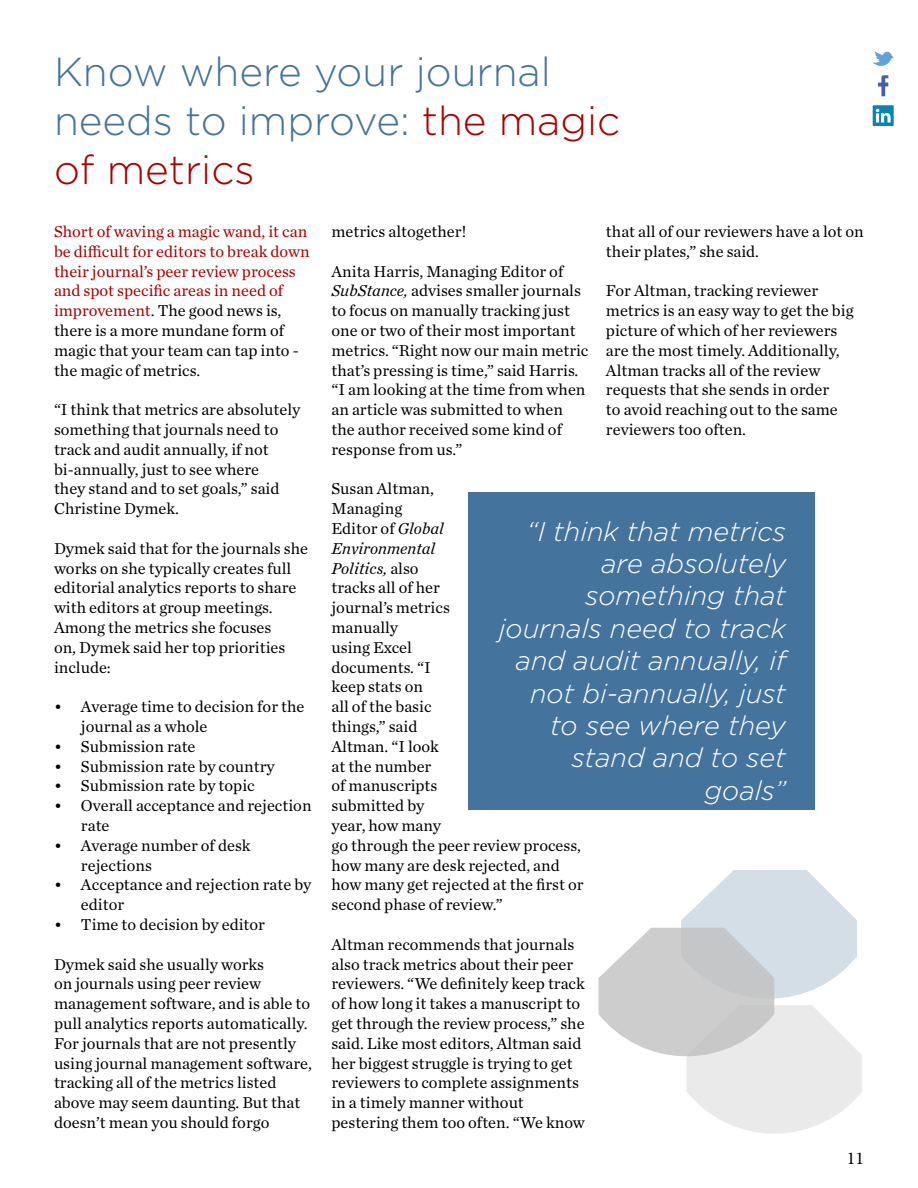
<style>
.page{position:relative;width:918px;height:1188px;background:#fff}
.page>*{position:absolute;margin:0;border:0;box-sizing:border-box;transform-origin:0 0}
.t1{font:300 40.5px/48.6px "Gotham";color:#44749d}
.t2{font:italic 300 27px/32.4px "Gotham";color:#fff;text-align:right}
.t3{font:18px "Minion Pro";color:#000}
.t4{font:16.5px/19.8px "Chronicle Text G1";color:#000}
.t5{font:16.5px/19.8px "Chronicle Text G1";color:#a80000}
.s1{color:#a80000}
.s2{color:#000}
.s3{font-style:italic}
</style>
<div class="page">
<svg style="left:873px;top:52px;width:21px;height:14px"></svg>
<svg style="left:878px;top:75px;width:10px;height:21px"></svg>
<svg style="left:873px;top:105px;width:21px;height:21px"></svg>
<div style="left:468px;top:493px;width:347px;height:317px;background:#44749d"></div>
<svg style="left:599px;top:870px;width:263px;height:264px"></svg>
<h1 class="t1" style="left:54px;top:47px;width:568px">Know where your journal needs to improve: <span class="s1">the magic of metrics</span></h1>
<p class="t5" style="left:54px;top:221px;width:257px">Short of waving a magic wand, it can be difficult for editors to break down their journal’s peer review process and spot specific areas in need of improvement<span class="s2">. The good news is, there is a more mundane form of magic that your team can tap into - the magic of metrics.</span></p>
<p class="t4" style="left:54px;top:399px;width:248px">“I think that metrics are absolutely something that journals need to track and audit annually, if not bi-annually, just to see where<br>they stand and to set goals,” said<br>Christine Dymek.</p>
<p class="t4" style="left:54px;top:537px;width:256px">Dymek said that for the journals she works on she typically creates full editorial analytics reports to share with editors at group meetings.<br>Among the metrics she focuses<br>on, Dymek said her top priorities include:</p>
<p class="t4" style="left:81px;top:696px;width:225px;text-indent:-27px">• Average time to decision for the journal as a whole</p>
<p class="t4" style="left:54px;top:735px;width:143px">• Submission rate</p>
<p class="t4" style="left:54px;top:755px;width:222px">• Submission rate by country</p>
<p class="t4" style="left:54px;top:775px;width:202px">• Submission rate by topic</p>
<p class="t4" style="left:81px;top:795px;width:232px;text-indent:-27px">• Overall acceptance and rejection rate</p>
<p class="t4" style="left:81px;top:834px;width:171px;text-indent:-27px">• Average number of desk rejections</p>
<p class="t4" style="left:81px;top:874px;width:232px;text-indent:-27px">• Acceptance and rejection rate by editor</p>
<p class="t4" style="left:54px;top:914px;width:213px">• Time to decision by editor</p>
<p class="t4" style="left:54px;top:953px;width:260px">Dymek said she usually works<br>on journals using peer review management software, and is able to pull analytics reports automatically.<br>For journals that are not presently using journal management software, tracking all of the metrics listed above may seem daunting. But that doesn’t mean you should forgo</p>
<p class="t4" style="left:606px;top:221px;width:259px">that all of our reviewers have a lot on their plates,” she said.</p>
<p class="t4" style="left:606px;top:280px;width:249px">For Altman, tracking reviewer metrics is an easy way to get the big picture of which of her reviewers are the most timely. Additionally,<br>Altman tracks all of the review requests that she sends in order<br>to avoid reaching out to the same reviewers too often.</p>
<p class="t4" style="left:331px;top:221px;width:136px">metrics altogether!</p>
<p class="t4" style="left:331px;top:260px;width:259px">Anita Harris, Managing Editor of<br><span class="s3">SubStance,</span> advises smaller journals to focus on manually tracking just one or two of their most important metrics. “Right now our main metric that’s pressing is time,” said Harris. “I am looking at the time from when an article was submitted to when the author received some kind of response from us.”</p>
<p class="t4" style="left:331px;top:478px;width:254px">Susan Altman,<br>Managing<br>Editor of <span class="s3">Global<br>Environmental<br>Politics,</span> also<br>tracks all of her<br>journal’s metrics<br>manually<br>using Excel<br>documents. “I<br>keep stats on<br>all of the basic<br>things,” said<br>Altman. “I look<br>at the number<br>of manuscripts<br>submitted by<br>year, how many<br>go through the peer review process, how many are desk rejected, and how many get rejected at the first or second phase of review.”</p>
<p class="t4" style="left:331px;top:933px;width:255px">Altman recommends that journals also track metrics about their peer reviewers. “We definitely keep track of how long it takes a manuscript to get through the review process,” she said. Like most editors, Altman said her biggest struggle is trying to get reviewers to complete assignments in a timely manner without pestering them too often. “We know</p>
<h2 class="t2" style="left:499px;top:514px;width:289px">“I think that metrics are absolutely something that journals need to track and audit annually, if not bi-annually, just to see where they stand and to set goals”</h2>
<p class="t3" style="left:847px;top:1146px;width:19px">11</p>
</div>
